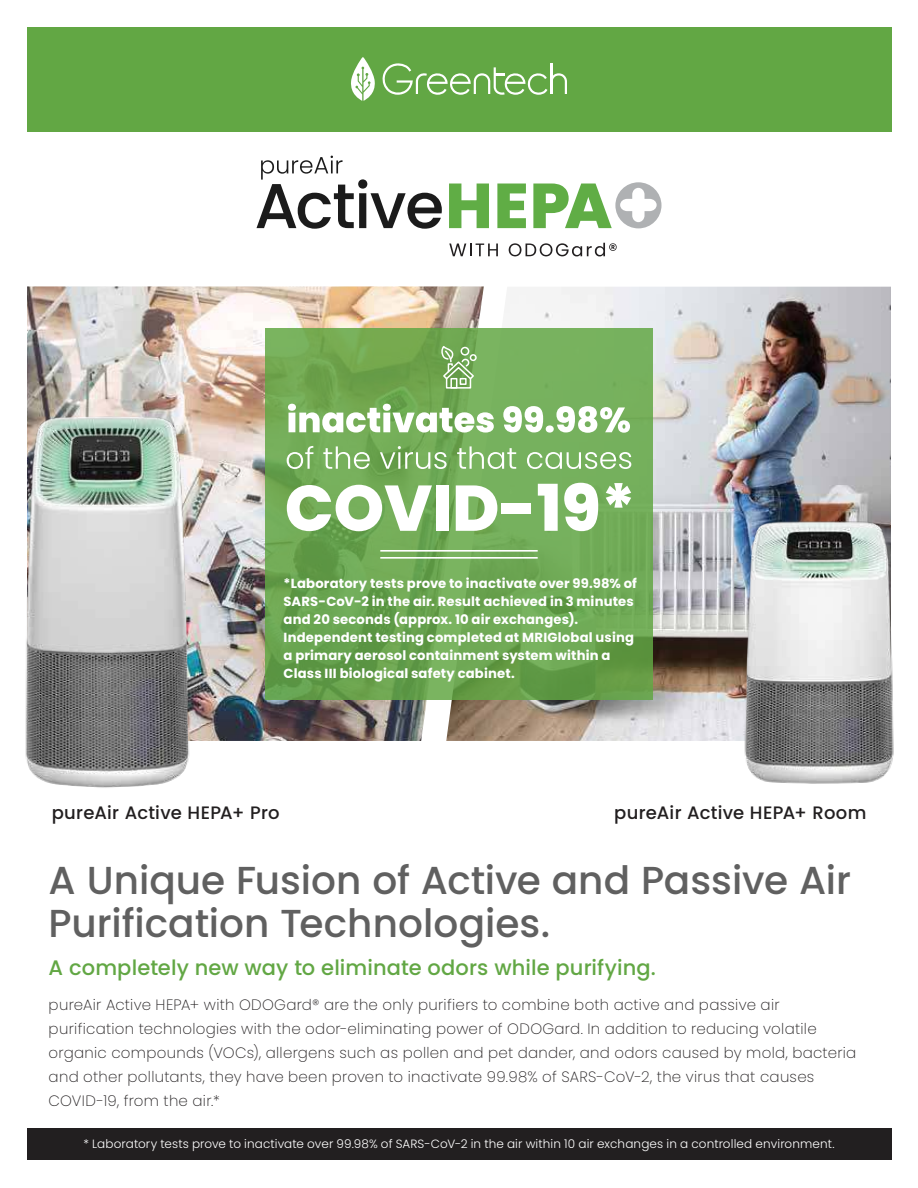
<style>
.page{position:relative;width:918px;height:1188px;background:#fff}
.page>*{position:absolute;margin:0;border:0;box-sizing:border-box;transform-origin:0 0}
.t1{font:500 39px/43.5px "Poppins";color:#606060}
.t2{font:500 21px "Poppins";letter-spacing:.005em;color:#62a744}
.t3{font:500 18px "Poppins";letter-spacing:.01em;color:#221f20}
.t4{font:200 15px/24px "Poppins";letter-spacing:.02em;color:#221f20}
.t5{font:700 13.2px/18.1px "Poppins";letter-spacing:.01em;color:#fff}
.t6{font:300 12px "Poppins";letter-spacing:.01em;color:#fff}
</style>
<div class="page">
<img style="left:484px;top:287px;width:407px;height:454px">
<img style="left:27px;top:286px;width:457px;height:455px">
<div style="left:27px;top:27px;width:864px;height:104px;background:#62a744"></div>
<div style="left:27px;top:1128px;width:864px;height:32px;background:#221f20"></div>
<svg style="left:351px;top:57px;width:24px;height:44px"></svg>
<svg style="left:382px;top:63px;width:185px;height:32px"></svg>
<img style="left:25px;top:403px;width:214px;height:385px">
<img style="left:696px;top:476px;width:198px;height:308px">
<svg style="left:449px;top:184px;width:40px;height:44px"></svg>
<svg style="left:497px;top:184px;width:29px;height:44px"></svg>
<svg style="left:533px;top:184px;width:79px;height:44px"></svg>
<svg style="left:256px;top:156px;width:186px;height:73px"></svg>
<div style="left:615px;top:182px;width:47px;height:46px;background:#afb1b3;border-radius:50%"></div>
<svg style="left:620px;top:188px;width:37px;height:34px"></svg>
<svg style="left:449px;top:244px;width:49px;height:12px"></svg>
<svg style="left:509px;top:243px;width:108px;height:13px"></svg>
<svg style="left:265px;top:329px;width:388px;height:371px;background:#6ea853"></svg>
<hr style="left:380px;top:550px;width:158px;height:2px;background:#fff">
<hr style="left:380px;top:557px;width:158px;height:2px;background:#fff">
<div style="left:446px;top:378px;width:25px;height:11px;border:2px solid #fff"></div>
<div style="left:450px;top:378px;width:7px;height:11px;border:2px solid #fff"></div>
<div style="left:460px;top:378px;width:7px;height:7px;border:2px solid #fff"></div>
<div style="left:470px;top:354px;width:7px;height:7px;border:2px solid #fff;border-radius:50%"></div>
<svg style="left:441px;top:344px;width:34px;height:37px"></svg>
<svg style="left:288px;top:404px;width:206px;height:29px"></svg>
<svg style="left:503px;top:406px;width:40px;height:26px"></svg>
<div style="left:546px;top:425px;width:8px;height:8px;background:#fff;border-radius:50%"></div>
<svg style="left:556px;top:406px;width:74px;height:27px"></svg>
<svg style="left:287px;top:485px;width:145px;height:46px"></svg>
<div style="left:436px;top:485px;width:13px;height:46px;background:#fff"></div>
<svg style="left:456px;top:485px;width:41px;height:46px"></svg>
<div style="left:502px;top:503px;width:29px;height:11px;background:#fff"></div>
<svg style="left:538px;top:484px;width:20px;height:47px"></svg>
<svg style="left:564px;top:483px;width:34px;height:48px"></svg>
<svg style="left:606px;top:483px;width:25px;height:25px"></svg>
<svg style="left:287px;top:446px;width:26px;height:23px"></svg>
<svg style="left:323px;top:446px;width:47px;height:23px"></svg>
<svg style="left:380px;top:446px;width:67px;height:23px;background:#8bb976"></svg>
<svg style="left:457px;top:446px;width:59px;height:23px"></svg>
<svg style="left:527px;top:452px;width:104px;height:17px"></svg>
<p class="t5" style="left:284px;top:574px;width:355px">*Laboratory tests prove to inactivate over 99.98% of SARS-CoV-2 in the air. Result achieved in 3 minutes and 20 seconds (approx. 10 air exchanges).<br>Independent testing completed at MRIGlobal using a primary aerosol containment system within a Class III biological safety cabinet.</p>
<p class="t3" style="left:52px;top:805px;width:229px">pureAir Active HEPA+ Pro</p>
<p class="t3" style="left:614px;top:805px;width:254px">pureAir Active HEPA+ Room</p>
<h1 class="t1" style="left:49px;top:862px;width:804px">A Unique Fusion of Active and Passive Air<br>Purification Technologies.</h1>
<h2 class="t2" style="left:49px;top:958px;width:609px">A completely new way to eliminate odors while purifying.</h2>
<p class="t4" style="left:49px;top:993px;width:809px">pureAir Active HEPA+ with ODOGard® are the only purifiers to combine both active and passive air purification technologies with the odor-eliminating power of ODOGard. In addition to reducing volatile organic compounds (VOCs), allergens such as pollen and pet dander, and odors caused by mold, bacteria and other pollutants, they have been proven to inactivate 99.98% of SARS-CoV-2, the virus that causes COVID-19, from the air.*</p>
<p class="t6" style="left:83px;top:1139px;width:753px">* Laboratory tests prove to inactivate over 99.98% of SARS-CoV-2 in the air within 10 air exchanges in a controlled environment.</p>
</div>
